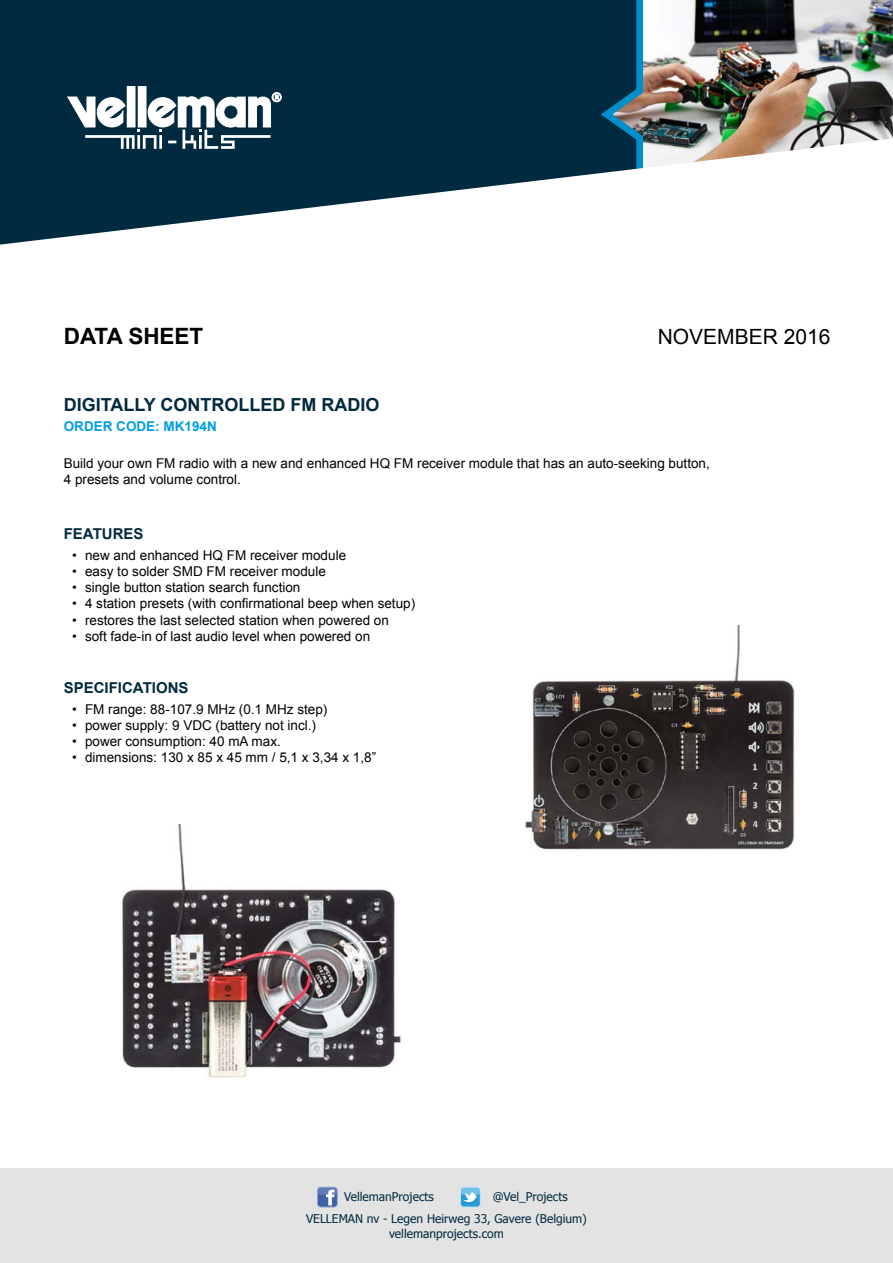
<style>
.page{position:relative;width:893px;height:1263px;background:#fff}
.page>*{position:absolute;margin:0;border:0;box-sizing:border-box;transform-origin:0 0}
.t1{font:700 22.5px "Arial";color:#000}
.t2{font:21px "Arial";color:#000}
.t3{font:700 18px "Arial";color:#002a3f}
.t4{font:700 15px "Arial";color:#002a3f}
.t5{font:13.5px/16.2px "Arial";color:#000}
.t6{font:700 13.5px "Arial";color:#009fe3}
.t7{font:12px/14.4px "Tahoma";color:#002a3f;text-align:center}
</style>
<div class="page">
<div style="left:0;top:1168px;width:893px;height:95px;background:#e3e3e3"></div>
<img style="left:646px;top:0;width:247px;height:138px">
<div style="left:0;top:0;width:595px;height:138px;background:#002a3f"></div>
<svg style="left:595px;top:0;width:51px;height:138px;background:#1a4b61"></svg>
<svg style="left:0;top:138px;width:892px;height:107px"></svg>
<svg style="left:317px;top:1187px;width:20px;height:18px"></svg>
<div style="left:317px;top:1187px;width:21px;height:20px;border:1px solid #91a5d2;border-radius:3px"></div>
<div style="left:460px;top:1187px;width:20px;height:20px;background:#249cd6;border-radius:4px"></div>
<div style="left:460px;top:1187px;width:21px;height:20px;border:1px solid #c6e3f2;border-radius:3px"></div>
<svg style="left:460px;top:1187px;width:20px;height:16px"></svg>
<div style="left:127px;top:87px;width:8px;height:40px;background:#fff"></div>
<div style="left:138px;top:87px;width:8px;height:40px;background:#fff"></div>
<svg style="left:67px;top:92px;width:215px;height:57px"></svg>
<img style="left:525px;top:625px;width:270px;height:225px">
<img style="left:122px;top:825px;width:279px;height:253px">
<h1 class="t1" style="left:64px;top:321px;width:141px">DATA SHEET</h1>
<h2 class="t2" style="left:658px;top:322px;width:174px">November 2016</h2>
<h3 class="t3" style="left:64px;top:393px;width:111px">DIGITALLY CONTRO</h3>
<h3 class="t3" style="left:238px;top:393px;width:96px">LLED FM RADIO</h3>
<p class="t6" style="left:64px;top:417px;width:152px">ORDER CODE: MK194N</p>
<p class="t5" style="left:64px;top:455px;width:648px">Build your own FM radio with a new and enhanced HQ FM receiver module that has an auto-seeking button,<br>4 presets and volume control.</p>
<p class="t4" style="left:64px;top:523px;width:81px">FEATURES</p>
<p class="t5" style="left:72px;top:547px;width:275px">• new and enhanced HQ FM receiver module</p>
<p class="t5" style="left:72px;top:563px;width:255px">• easy to solder SMD FM receiver module</p>
<p class="t5" style="left:72px;top:579px;width:230px">• single button station search function</p>
<p class="t5" style="left:72px;top:596px;width:344px">• 4 station presets (with confirmational beep when setup)</p>
<p class="t5" style="left:72px;top:612px;width:318px">• restores the last selected station when powered on</p>
<p class="t5" style="left:72px;top:628px;width:299px">• soft fade-in of last audio level when powered on</p>
<p class="t4" style="left:64px;top:677px;width:126px">SPECIFICATIONS</p>
<p class="t5" style="left:72px;top:701px;width:257px">• FM range: 88-107.9 MHz (0.1 MHz step)</p>
<p class="t5" style="left:72px;top:717px;width:245px">• power supply: 9 VDC (battery not incl.)</p>
<p class="t5" style="left:72px;top:733px;width:210px">• power consumption: 40 mA max.</p>
<p class="t5" style="left:72px;top:749px;width:305px">• dimensions: 130 x 85 x 45 mm / 5,1 x 3,34 x 1,8”</p>
<p class="t7" style="left:344px;top:1189px;width:91px">VellemanProjects</p>
<p class="t7" style="left:493px;top:1189px;width:77px">@Vel_Projects</p>
<p class="t7" style="left:306px;top:1211px;width:282px">VELLEMAN nv - Legen Heirweg 33, Gavere (Belgium) vellemanprojects.com</p>
</div>
